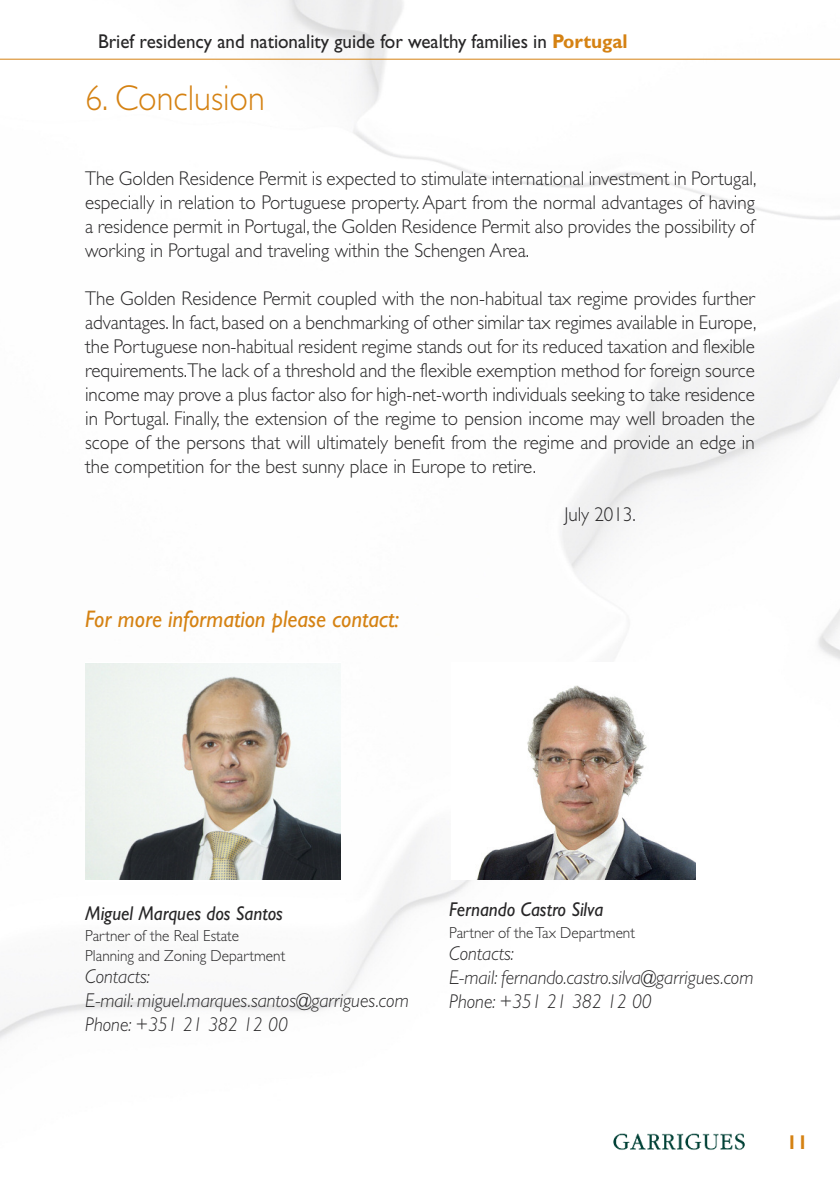
<style>
.page{position:relative;width:840px;height:1191px;background:#fff}
.page>*{position:absolute;margin:0;border:0;box-sizing:border-box;transform-origin:0 0}
.t1{font:300 36px "Gill Sans";color:#d58213;scale:.95 1}
.t2{font:italic 24px "Gill Sans";color:#d58213;scale:.95 1}
.t3{font:300 20px/24px "Gill Sans";color:#272627;text-align:justify;scale:.95 1}
.t4{font:italic 300 20px/24px "Gill Sans";color:#272627;scale:.95 1}
.t5{font:20px "Gill Sans";color:#272627;scale:.95 1}
.t6{font:italic 20px "Gill Sans";color:#272627;scale:.95 1}
.t7{font:700 20px "Gill Sans";color:#d58213;scale:.95 1}
.t8{font:300 16px/19.2px "Gill Sans";color:#272627;scale:.95 1}
.s1{font-weight:700;color:#d58213}
</style>
<div class="page">
<img style="left:0;top:0;width:839px;height:1039px">
<hr style="left:0;top:59px;width:839px;height:1px;background:#d58213">
<img style="left:613px;top:1133px;width:132px;height:17px">
<img style="left:85px;top:663px;width:255px;height:216px">
<div style="left:450px;top:662px;width:253px;height:218px;background:#fff"></div>
<img style="left:476px;top:685px;width:219px;height:195px">
<p class="t5" style="left:98px;top:34px;width:558px">Brief residency and nationality guide for wealthy families in <span class="s1">Portugal</span></p>
<h1 class="t1" style="left:85px;top:84px;width:191px">6. Conclusion</h1>
<p class="t3" style="left:85px;top:168px;width:707px">The Golden Residence Permit is expected to stimulate international investment in Portugal, especially in relation to Portuguese property.Apart from the normal advantages of having a residence permit in Portugal, the Golden Residence Permit also provides the possibility of working in Portugal and traveling within the Schengen Area.</p>
<p class="t3" style="left:85px;top:288px;width:707px">The Golden Residence Permit coupled with the non-habitual tax regime provides further advantages. In fact, based on a benchmarking of other similar tax regimes available in Europe, the Portuguese non-habitual resident regime stands out for its reduced taxation and flexible requirements.The lack of a threshold and the flexible exemption method for foreign source income may prove a plus factor also for high-net-worth individuals seeking to take residence in Portugal. Finally, the extension of the regime to pension income may well broaden the scope of the persons that will ultimately benefit from the regime and provide an edge in the competition for the best sunny place in Europe to retire.</p>
<p class="t3" style="left:564px;top:504px;width:76px">July 2013.</p>
<p class="t2" style="left:85px;top:610px;width:331px">For more information please contact:</p>
<p class="t6" style="left:85px;top:906px;width:209px">Miguel Marques dos Santos</p>
<p class="t8" style="left:85px;top:928px;width:212px">Partner of the Real Estate<br>Planning and Zoning Department</p>
<p class="t4" style="left:85px;top:965px;width:342px">Contacts:<br>E-mail: miguel.marques.santos@garrigues.com<br>Phone: +351 21 382 12 00</p>
<p class="t6" style="left:449px;top:902px;width:163px">Fernando Castro Silva</p>
<p class="t8" style="left:449px;top:924px;width:197px">Partner of theTax Department</p>
<p class="t4" style="left:449px;top:942px;width:322px">Contacts:<br>E-mail: fernando.castro.silva@garrigues.com<br>Phone: +351 21 382 12 00</p>
<p class="t7" style="left:786px;top:1134px;width:24px">11</p>
</div>
